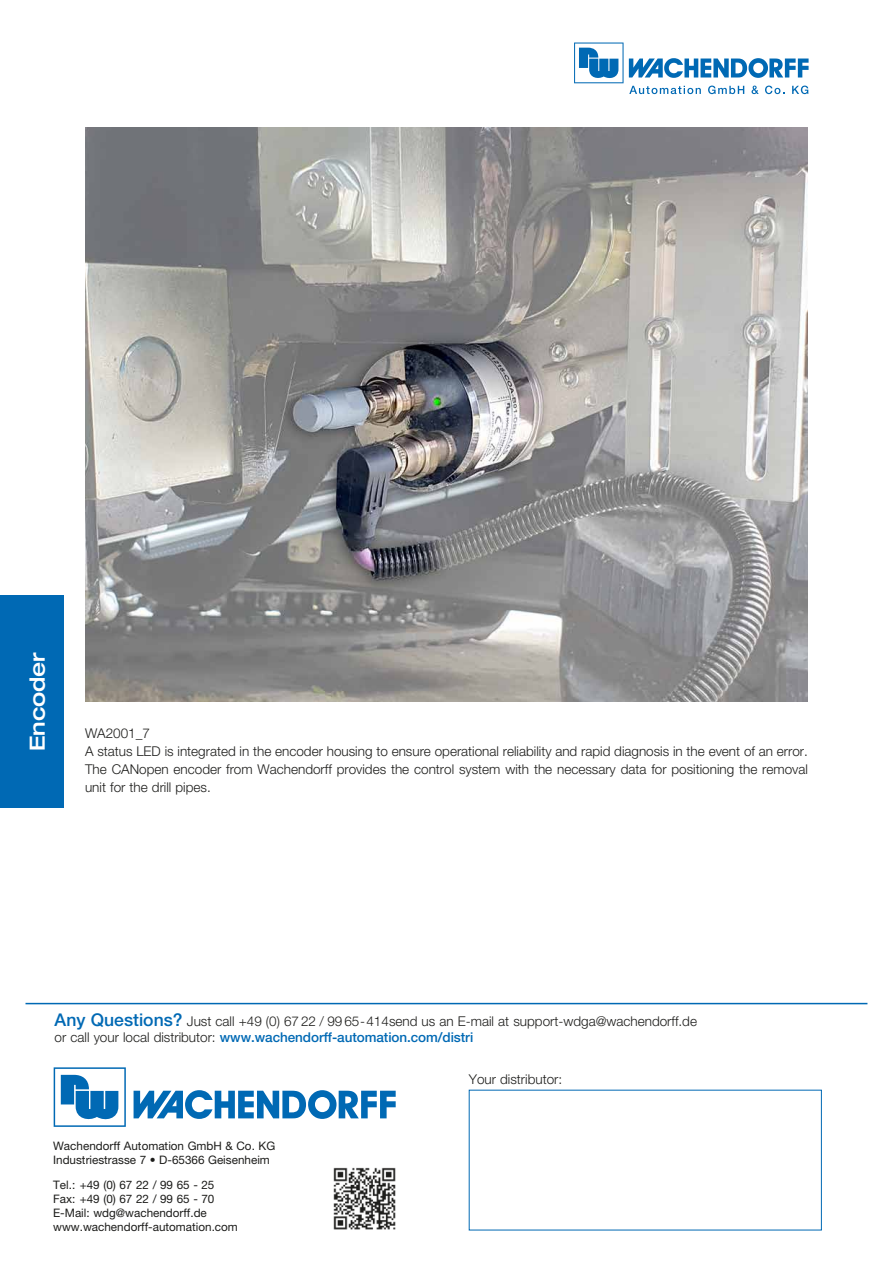
<style>
.page{position:relative;width:893px;height:1263px;background:#fff}
.page>*{position:absolute;margin:0;border:0;box-sizing:border-box;transform-origin:0 0}
.t1{font:500 expanded 21px "Helvetica Neue LT Pro";color:#fff}
.t2{font:300 13.5px/18px "Helvetica Neue LT Pro";color:#1d1d1b}
.t3{font:11.7px/14.1px "Helvetica Neue LT Pro";color:#1d1d1b}
.s1{font-weight:500;font-size:17.55px;color:#0069b4}
.s2{font-weight:500;color:#0069b4}
</style>
<div class="page">
<hr style="left:26px;top:1003px;width:841px;height:1px;background:#0069b4">
<svg style="left:574px;top:43px;width:235px;height:51px"></svg>
<div style="left:0;top:595px;width:64px;height:213px;background:#0069b4"></div>
<img style="left:85px;top:128px;width:723px;height:574px">
<svg style="left:134px;top:1090px;width:262px;height:29px"></svg>
<svg style="left:54px;top:1067px;width:72px;height:60px"></svg>
<img style="left:333px;top:1167px;width:63px;height:63px">
<h1 class="t1" style="left:24px;top:751px;width:101px;rotate:-90deg">Encoder</h1>
<p class="t2" style="left:85px;top:724px;width:724px">WA2001_7<br>A status LED is integrated in the encoder housing to ensure operational reliability and rapid diagnosis in the event of an error.<br>The CANopen encoder from Wachendorff provides the control system with the necessary data for positioning the removal unit for the drill pipes.</p>
<p class="t2" style="left:55px;top:1013px;width:644px;line-height:16.2px"><span class="s1">Any Questions?</span> Just call +49 (0) 67 22 / 99 65-414send us an E-mail at support-wdga@wachendorff.de or call your local distributor: <span class="s2">www.wachendorff-automation.com/distri</span></p>
<p class="t2" style="left:469px;top:1070px;width:95px">Your distributor:</p>
<p class="t3" style="left:53px;top:1139px;width:224px">Wachendorff Automation GmbH &amp; Co. KG<br>Industriestrasse 7 • D-65366 Geisenheim</p>
<p class="t3" style="left:53px;top:1177px;width:186px">Tel.: +49 (0) 67 22 / 99 65 - 25<br>Fax: +49 (0) 67 22 / 99 65 - 70<br>E-Mail: wdg@wachendorff.de www.wachendorff-automation.com</p>
</div>
